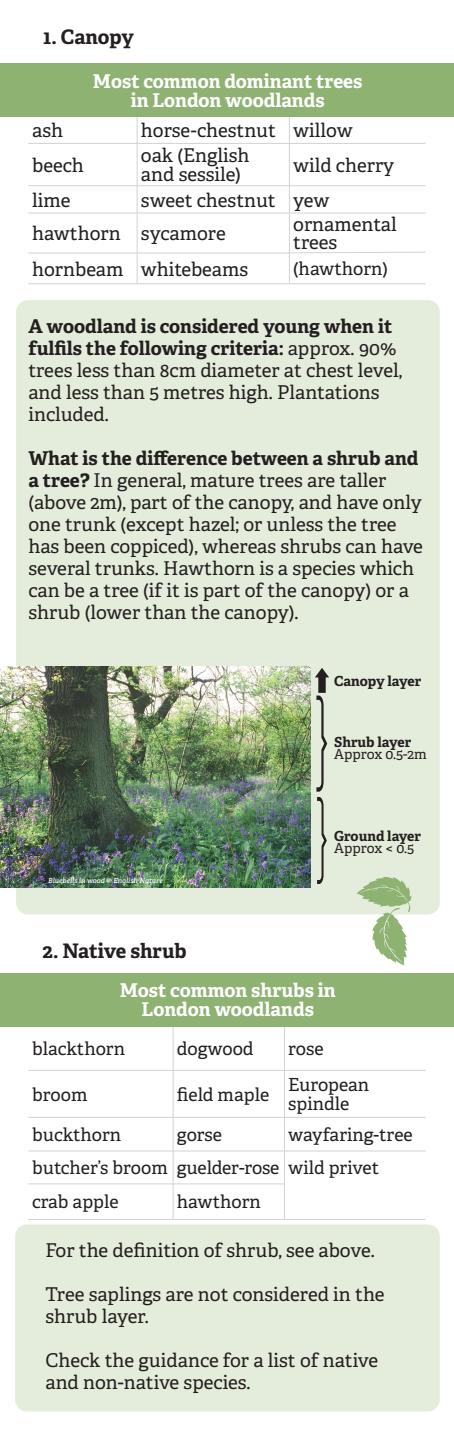
<style>
.page{position:relative;width:454px;height:1432px;background:#fff}
.page>*{position:absolute;margin:0;border:0;box-sizing:border-box;transform-origin:0 0}
.t1{font:700 20px "Adelle";color:#231f20}
.t2{font:19px/22px "Adelle";color:#231f20}
.t3{font:700 19px/19px "Adelle";color:#fff;text-align:center}
.t4{font:18px/33.7px "Adelle";color:#231f20}
.t5{font:700 13.9px "Adelle";color:#231f20}
.t6{font:13.9px "Adelle";color:#231f20}
.t7{font:italic 600 7px "Adelle";color:#fff}
.s1{font-weight:700}
</style>
<div class="page">
<div style="left:16px;top:300px;width:423px;height:614px;background:#e4eddb;border-radius:12px"></div>
<svg style="left:137px;top:117px;width:1px;height:26px"></svg>
<svg style="left:289px;top:117px;width:1px;height:26px"></svg>
<hr style="left:28px;top:143px;width:109px;height:1px;background:#d1d2d4">
<hr style="left:137px;top:143px;width:152px;height:1px;background:#d1d2d4">
<hr style="left:137px;top:144px;width:1px;height:41px;background:#d1d2d4">
<hr style="left:289px;top:143px;width:136px;height:1px;background:#d1d2d4">
<hr style="left:289px;top:144px;width:1px;height:41px;background:#d1d2d4">
<hr style="left:28px;top:185px;width:109px;height:1px;background:#d1d2d4">
<hr style="left:137px;top:185px;width:152px;height:1px;background:#d1d2d4">
<svg style="left:137px;top:186px;width:1px;height:27px"></svg>
<hr style="left:289px;top:185px;width:136px;height:1px;background:#d1d2d4">
<svg style="left:289px;top:186px;width:1px;height:27px"></svg>
<hr style="left:28px;top:213px;width:109px;height:1px;background:#d1d2d4">
<hr style="left:137px;top:213px;width:152px;height:1px;background:#d1d2d4">
<hr style="left:137px;top:213px;width:1px;height:40px;background:#d1d2d4">
<hr style="left:289px;top:213px;width:136px;height:1px;background:#d1d2d4">
<hr style="left:289px;top:213px;width:1px;height:40px;background:#d1d2d4">
<hr style="left:28px;top:253px;width:109px;height:1px;background:#d1d2d4">
<hr style="left:137px;top:253px;width:152px;height:1px;background:#d1d2d4">
<hr style="left:137px;top:253px;width:1px;height:30px;background:#d1d2d4">
<hr style="left:289px;top:253px;width:1px;height:30px;background:#d1d2d4">
<hr style="left:28px;top:283px;width:109px;height:1px;background:#d1d2d4">
<hr style="left:137px;top:283px;width:152px;height:1px;background:#d1d2d4">
<hr style="left:289px;top:283px;width:136px;height:1px;background:#d1d2d4">
<div style="left:0;top:64px;width:454px;height:53px;background:#8db271"></div>
<img style="left:0;top:666px;width:310px;height:222px">
<svg style="left:315px;top:668px;width:14px;height:123px"></svg>
<svg style="left:317px;top:797px;width:10px;height:87px"></svg>
<div style="left:15px;top:1224px;width:424px;height:187px;background:#e4eddb;border-radius:12px"></div>
<hr style="left:173px;top:1026px;width:1px;height:44px;background:#d1d2d4">
<hr style="left:284px;top:1026px;width:1px;height:44px;background:#d1d2d4">
<hr style="left:28px;top:1070px;width:145px;height:1px;background:#d1d2d4">
<hr style="left:173px;top:1070px;width:111px;height:1px;background:#d1d2d4">
<hr style="left:173px;top:1070px;width:1px;height:47px;background:#d1d2d4">
<hr style="left:284px;top:1070px;width:141px;height:1px;background:#d1d2d4">
<hr style="left:284px;top:1070px;width:1px;height:47px;background:#d1d2d4">
<hr style="left:28px;top:1117px;width:145px;height:1px;background:#d1d2d4">
<hr style="left:173px;top:1117px;width:111px;height:1px;background:#d1d2d4">
<hr style="left:173px;top:1117px;width:1px;height:33px;background:#d1d2d4">
<hr style="left:284px;top:1117px;width:141px;height:1px;background:#d1d2d4">
<hr style="left:284px;top:1117px;width:1px;height:33px;background:#d1d2d4">
<hr style="left:28px;top:1150px;width:145px;height:1px;background:#d1d2d4">
<hr style="left:173px;top:1150px;width:111px;height:1px;background:#d1d2d4">
<hr style="left:173px;top:1151px;width:1px;height:32px;background:#d1d2d4">
<hr style="left:284px;top:1150px;width:141px;height:1px;background:#d1d2d4">
<hr style="left:284px;top:1151px;width:1px;height:32px;background:#d1d2d4">
<hr style="left:28px;top:1183px;width:145px;height:1px;background:#d1d2d4">
<hr style="left:173px;top:1183px;width:111px;height:1px;background:#d1d2d4">
<hr style="left:173px;top:1184px;width:1px;height:35px;background:#d1d2d4">
<hr style="left:284px;top:1184px;width:1px;height:35px;background:#d1d2d4">
<hr style="left:28px;top:1219px;width:145px;height:1px;background:#d1d2d4">
<hr style="left:173px;top:1219px;width:111px;height:1px;background:#d1d2d4">
<hr style="left:284px;top:1219px;width:141px;height:1px;background:#d1d2d4">
<div style="left:0;top:973px;width:454px;height:53px;background:#8db271"></div>
<svg style="left:356px;top:877px;width:56px;height:88px"></svg>
<svg style="left:287px;top:252px;width:139px;height:1px"></svg>
<p class="t1" style="left:43px;top:22px;width:92px">1. Canopy</p>
<p class="t3" style="left:93px;top:71px;width:271px">Most common dominant trees in London woodlands</p>
<p class="t2" style="left:32px;top:118px;width:32px">ash</p>
<p class="t2" style="left:141px;top:118px;width:213px">horse-chestnut willow</p>
<p class="t2" style="left:32px;top:153px;width:53px">beech</p>
<p class="t2" style="left:141px;top:145px;width:110px;line-height:19px">oak (English and sessile)</p>
<p class="t2" style="left:293px;top:153px;width:102px">wild cherry</p>
<p class="t2" style="left:32px;top:188px;width:40px">lime</p>
<p class="t2" style="left:32px;top:182px;width:298px;line-height:33.6px;text-indent:109px">sweet chestnut yew hawthorn sycamore</p>
<p class="t2" style="left:293px;top:215px;width:105px;line-height:18px">ornamental trees</p>
<p class="t2" style="left:32px;top:257px;width:217px">hornbeam whitebeams</p>
<p class="t4" style="left:293px;top:251px;width:96px">(hawthorn)</p>
<p class="t2" style="left:28px;top:314px;width:375px"><span class="s1">A woodland is considered young when it fulfils the following criteria:</span> approx. 90% trees less than 8cm diameter at chest level, and less than 5 metres high. Plantations included.</p>
<p class="t2" style="left:28px;top:446px;width:396px"><span class="s1">What is the difference between a shrub and a tree?</span> In general, mature trees are taller (above 2m), part of the canopy, and have only one trunk (except hazel; or unless the tree has been coppiced), whereas shrubs can have several trunks. Hawthorn is a species which can be a tree (if it is part of the canopy) or a shrub (lower than the canopy).</p>
<p class="t5" style="left:334px;top:671px;width:89px">Canopy layer</p>
<p class="t5" style="left:334px;top:732px;width:79px">Shrub layer</p>
<p class="t6" style="left:334px;top:744px;width:94px">Approx 0.5-2m</p>
<p class="t7" style="left:48px;top:875px;width:116px">Bluebells in wood © English Nature</p>
<p class="t1" style="left:43px;top:936px;width:146px">2. Native shrub</p>
<p class="t5" style="left:334px;top:826px;width:88px">Ground layer</p>
<p class="t6" style="left:334px;top:838px;width:82px">Approx &lt; 0.5</p>
<p class="t3" style="left:120px;top:980px;width:217px">Most common shrubs in<br>London woodlands</p>
<p class="t4" style="left:32px;top:1031px;width:94px">blackthorn</p>
<p class="t4" style="left:177px;top:1031px;width:78px">dogwood</p>
<p class="t4" style="left:288px;top:1031px;width:37px">rose</p>
<p class="t4" style="left:32px;top:1076px;width:57px">broom</p>
<p class="t4" style="left:177px;top:1076px;width:94px">field maple</p>
<p class="t4" style="left:288px;top:1074px;width:82px;line-height:19px">European spindle</p>
<p class="t4" style="left:32px;top:1117px;width:90px">buckthorn</p>
<p class="t4" style="left:177px;top:1117px;width:47px">gorse</p>
<p class="t4" style="left:32px;top:1117px;width:382px;text-indent:256px">wayfaring-tree butcher’s broom guelder-rose wild privet crab apple</p>
<p class="t4" style="left:177px;top:1184px;width:85px">hawthorn</p>
<p class="t2" style="left:45px;top:1238px;width:330px">For the definition of shrub, see above.</p>
<p class="t2" style="left:45px;top:1282px;width:340px">Tree saplings are not considered in the shrub layer.</p>
<p class="t2" style="left:45px;top:1348px;width:334px">Check the guidance for a list of native and non-native species.</p>
</div>
